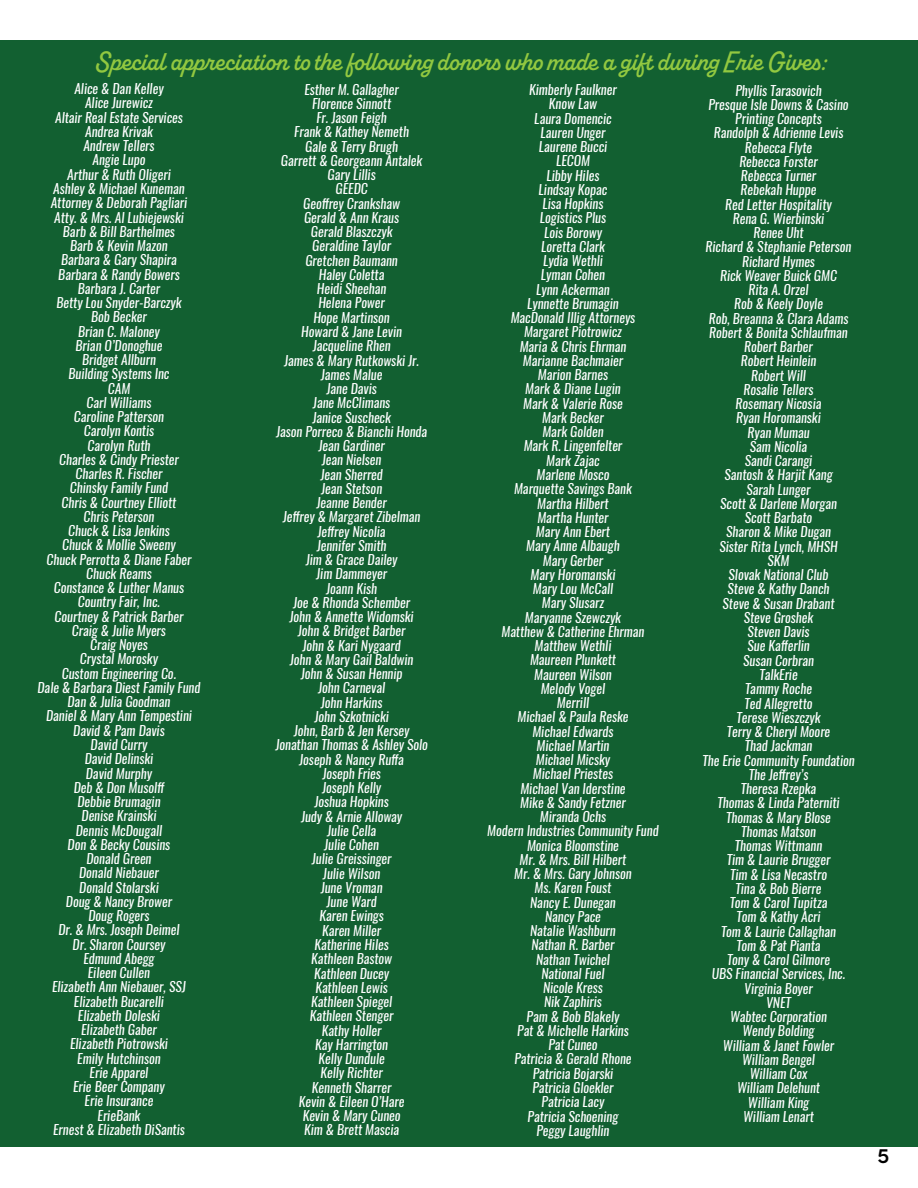
<style>
.page{position:relative;width:918px;height:1188px;background:#fff}
.page>*{position:absolute;margin:0;border:0;box-sizing:border-box;transform-origin:0 0}
.t1{font:600 27px "Alkaline";color:#92c840}
.t2{font:600 21px "Sofia Pro";color:#000}
.t3{font:italic 13.5px/14.2px "Oswald";color:#fff;text-align:center}
</style>
<div class="page">
<div style="left:0;top:40px;width:918px;height:1108px;background:#126031"></div>
<h1 class="t1" style="left:96px;top:44px;width:733px">Special appreciation to the following donors who made a gift during Erie Gives:</h1>
<p class="t3" style="left:38px;top:82px;width:164px">Alice &amp; Dan Kelley<br>Alice Jurewicz<br>Altair Real Estate Services<br>Andrea Krivak<br>Andrew Tellers<br>Angie Lupo<br>Arthur &amp; Ruth Oligeri<br>Ashley &amp; Michael Kuneman<br>Attorney &amp; Deborah Pagliari<br>Atty. &amp; Mrs. Al Lubiejewski<br>Barb &amp; Bill Barthelmes<br>Barb &amp; Kevin Mazon<br>Barbara &amp; Gary Shapira<br>Barbara &amp; Randy Bowers<br>Barbara J. Carter<br>Betty Lou Snyder-Barczyk<br>Bob Becker<br>Brian C. Maloney<br>Brian O’Donoghue<br>Bridget Allburn<br>Building Systems Inc<br>CAM<br>Carl Williams<br>Caroline Patterson<br>Carolyn Kontis<br>Carolyn Ruth<br>Charles &amp; Cindy Priester<br>Charles R. Fischer<br>Chinsky Family Fund<br>Chris &amp; Courtney Elliott<br>Chris Peterson<br>Chuck &amp; Lisa Jenkins<br>Chuck &amp; Mollie Sweeny<br>Chuck Perrotta &amp; Diane Faber<br>Chuck Reams<br>Constance &amp; Luther Manus<br>Country Fair, Inc.<br>Courtney &amp; Patrick Barber<br>Craig &amp; Julie Myers<br>Craig Noyes<br>Crystal Morosky<br>Custom Engineering Co.<br>Dale &amp; Barbara Diest Family Fund<br>Dan &amp; Julia Goodman<br>Daniel &amp; Mary Ann Tempestini<br>David &amp; Pam Davis<br>David Curry<br>David Delinski<br>David Murphy<br>Deb &amp; Don Musolff<br>Debbie Brumagin<br>Denise Krainski<br>Dennis McDougall<br>Don &amp; Becky Cousins<br>Donald Green<br>Donald Niebauer<br>Donald Stolarski<br>Doug &amp; Nancy Brower<br>Doug Rogers<br>Dr. &amp; Mrs. Joseph Deimel<br>Dr. Sharon Coursey<br>Edmund Abegg<br>Eileen Cullen<br>Elizabeth Ann Niebauer, SSJ<br>Elizabeth Bucarelli<br>Elizabeth Doleski<br>Elizabeth Gaber<br>Elizabeth Piotrowski<br>Emily Hutchinson<br>Erie Apparel<br>Erie Beer Company<br>Erie Insurance<br>ErieBank<br>Ernest &amp; Elizabeth DiSantis</p>
<p class="t3" style="left:275px;top:82px;width:154px">Esther M. Gallagher<br>Florence Sinnott<br>Fr. Jason Feigh<br>Frank &amp; Kathey Nemeth<br>Gale &amp; Terry Brugh<br>Garrett &amp; Georgeann Antalek<br>Gary Lillis<br>GEEDC<br>Geoffrey Crankshaw<br>Gerald &amp; Ann Kraus<br>Gerald Blaszczyk<br>Geraldine Taylor<br>Gretchen Baumann<br>Haley Coletta<br>Heidi Sheehan<br>Helena Power<br>Hope Martinson<br>Howard &amp; Jane Levin<br>Jacqueline Rhen<br>James &amp; Mary Rutkowski Jr.<br>James Malue<br>Jane Davis<br>Jane McClimans<br>Janice Suscheck<br>Jason Porreco &amp; Bianchi Honda<br>Jean Gardiner<br>Jean Nielsen<br>Jean Sherred<br>Jean Stetson<br>Jeanne Bender<br>Jeffrey &amp; Margaret Zibelman<br>Jeffrey Nicolia<br>Jennifer Smith<br>Jim &amp; Grace Dailey<br>Jim Dammeyer<br>Joann Kish<br>Joe &amp; Rhonda Schember<br>John &amp; Annette Widomski<br>John &amp; Bridget Barber<br>John &amp; Kari Nygaard<br>John &amp; Mary Gail Baldwin<br>John &amp; Susan Hennip<br>John Carneval<br>John Harkins<br>John Szkotnicki<br>John, Barb &amp; Jen Kersey<br>Jonathan Thomas &amp; Ashley Solo<br>Joseph &amp; Nancy Ruffa<br>Joseph Fries<br>Joseph Kelly<br>Joshua Hopkins<br>Judy &amp; Arnie Alloway<br>Julie Cella<br>Julie Cohen<br>Julie Greissinger<br>Julie Wilson<br>June Vroman<br>June Ward<br>Karen Ewings<br>Karen Miller<br>Katherine Hiles<br>Kathleen Bastow<br>Kathleen Ducey<br>Kathleen Lewis<br>Kathleen Spiegel<br>Kathleen Stenger<br>Kathy Holler<br>Kay Harrington<br>Kelly Dundule<br>Kelly Richter<br>Kenneth Sharrer<br>Kevin &amp; Eileen O’Hare<br>Kevin &amp; Mary Cuneo<br>Kim &amp; Brett Mascia</p>
<p class="t3" style="left:487px;top:83px;width:173px">Kimberly Faulkner<br>Know Law<br>Laura Domencic<br>Lauren Unger<br>Laurene Bucci<br>LECOM<br>Libby Hiles<br>Lindsay Kopac<br>Lisa Hopkins<br>Logistics Plus<br>Lois Borowy<br>Loretta Clark<br>Lydia Wethli<br>Lyman Cohen<br>Lynn Ackerman<br>Lynnette Brumagin<br>MacDonald Illig Attorneys<br>Margaret Piotrowicz<br>Maria &amp; Chris Ehrman<br>Marianne Bachmaier<br>Marion Barnes<br>Mark &amp; Diane Lugin<br>Mark &amp; Valerie Rose<br>Mark Becker<br>Mark Golden<br>Mark R. Lingenfelter<br>Mark Zajac<br>Marlene Mosco<br>Marquette Savings Bank<br>Martha Hilbert<br>Martha Hunter<br>Mary Ann Ebert<br>Mary Anne Albaugh<br>Mary Gerber<br>Mary Horomanski<br>Mary Lou McCall<br>Mary Slusarz<br>Maryanne Szewczyk<br>Matthew &amp; Catherine Ehrman<br>Matthew Wethli<br>Maureen Plunkett<br>Maureen Wilson<br>Melody Vogel<br>Merrill<br>Michael &amp; Paula Reske<br>Michael Edwards<br>Michael Martin<br>Michael Micsky<br>Michael Priestes<br>Michael Van Iderstine<br>Mike &amp; Sandy Fetzner<br>Miranda Ochs<br>Modern Industries Community Fund<br>Monica Bloomstine<br>Mr. &amp; Mrs. Bill Hilbert<br>Mr. &amp; Mrs. Gary Johnson<br>Ms. Karen Foust<br>Nancy E. Dunegan<br>Nancy Pace<br>Natalie Washburn<br>Nathan R. Barber<br>Nathan Twichel<br>National Fuel<br>Nicole Kress<br>Nik Zaphiris<br>Pam &amp; Bob Blakely<br>Pat &amp; Michelle Harkins<br>Pat Cuneo<br>Patricia &amp; Gerald Rhone<br>Patricia Bojarski<br>Patricia Gloekler<br>Patricia Lacy<br>Patricia Schoening<br>Peggy Laughlin</p>
<p class="t3" style="left:702px;top:83px;width:154px">Phyllis Tarasovich<br>Presque Isle Downs &amp; Casino<br>Printing Concepts<br>Randolph &amp; Adrienne Levis<br>Rebecca Flyte<br>Rebecca Forster<br>Rebecca Turner<br>Rebekah Huppe<br>Red Letter Hospitality<br>Rena G. Wierbinski<br>Renee Uht<br>Richard &amp; Stephanie Peterson<br>Richard Hymes<br>Rick Weaver Buick GMC<br>Rita A. Orzel<br>Rob &amp; Keely Doyle<br>Rob, Breanna &amp; Clara Adams<br>Robert &amp; Bonita Schlaufman<br>Robert Barber<br>Robert Heinlein<br>Robert Will<br>Rosalie Tellers<br>Rosemary Nicosia<br>Ryan Horomanski<br>Ryan Mumau<br>Sam Nicolia<br>Sandi Carangi<br>Santosh &amp; Harjit Kang<br>Sarah Lunger<br>Scott &amp; Darlene Morgan<br>Scott Barbato<br>Sharon &amp; Mike Dugan<br>Sister Rita Lynch, MHSH<br>SKM<br>Slovak National Club<br>Steve &amp; Kathy Danch<br>Steve &amp; Susan Drabant<br>Steve Groshek<br>Steven Davis<br>Sue Kafferlin<br>Susan Corbran<br>TalkErie<br>Tammy Roche<br>Ted Allegretto<br>Terese Wieszczyk<br>Terry &amp; Cheryl Moore<br>Thad Jackman<br>The Erie Community Foundation<br>The Jeffrey’s<br>Theresa Rzepka<br>Thomas &amp; Linda Paterniti<br>Thomas &amp; Mary Blose<br>Thomas Matson<br>Thomas Wittmann<br>Tim &amp; Laurie Brugger<br>Tim &amp; Lisa Necastro<br>Tina &amp; Bob Bierre<br>Tom &amp; Carol Tupitza<br>Tom &amp; Kathy Acri<br>Tom &amp; Laurie Callaghan<br>Tom &amp; Pat Pianta<br>Tony &amp; Carol Gilmore<br>UBS Financial Services, Inc.<br>Virginia Boyer<br>VNET<br>Wabtec Corporation<br>Wendy Bolding<br>William &amp; Janet Fowler<br>William Bengel<br>William Cox<br>William Delehunt<br>William King<br>William Lenart</p>
<h2 class="t2" style="left:878px;top:1139px;width:13px">5</h2>
</div>
